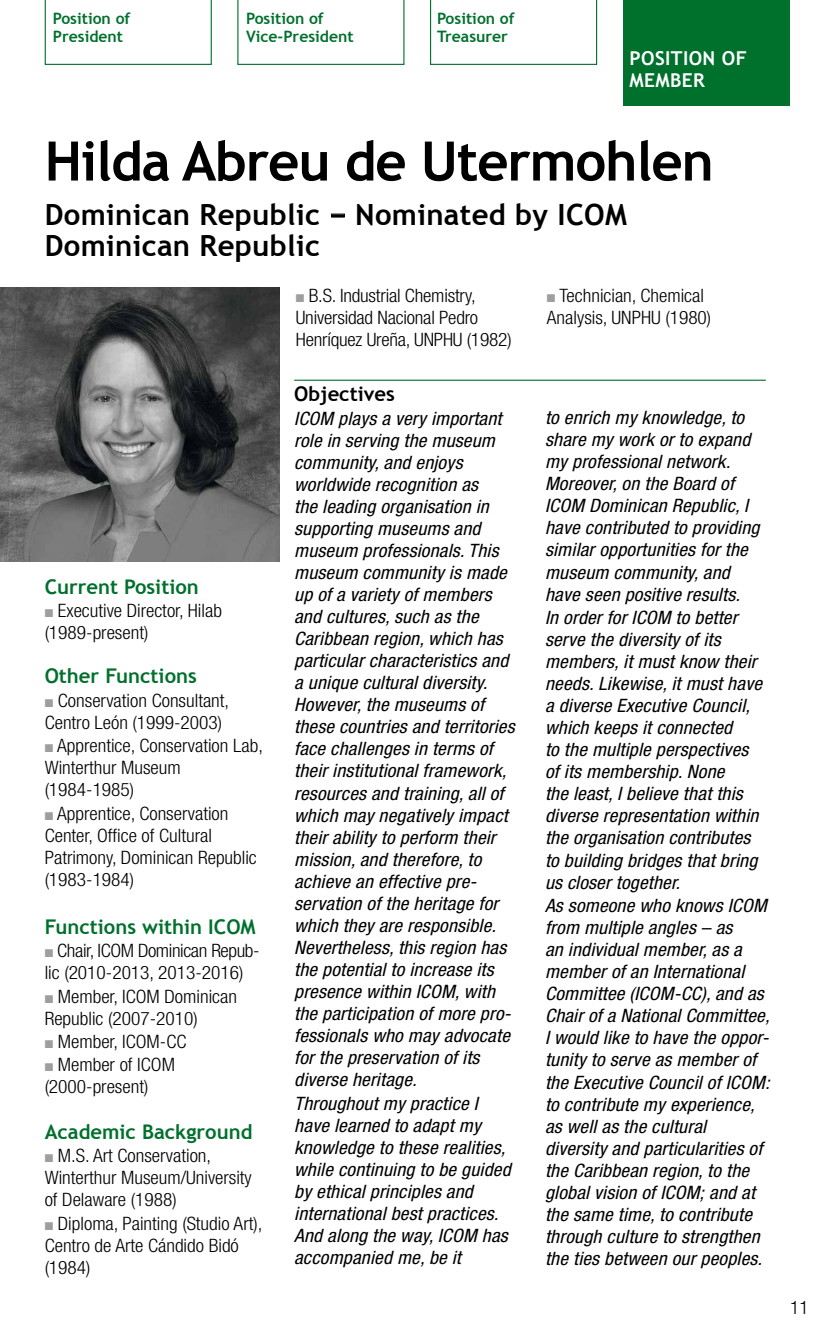
<style>
.page{position:relative;width:830px;height:1340px;background:#fff}
.page>*{position:absolute;margin:0;border:0;box-sizing:border-box;transform-origin:0 0}
.t1{font:700 54.45px "Trebuchet MS";letter-spacing:-.02em;color:#000}
.t2{font:700 29.25px/31.5px "Trebuchet MS";letter-spacing:.01em;color:#000}
.t3{font:700 20.25px "Trebuchet MS";color:#00702d}
.t4{font:700 20.25px "Trebuchet MS";color:#000}
.t5{font:700 19.12px/22.5px "Trebuchet MS";letter-spacing:.02em;color:#fff}
.t6{font:italic condensed 18.45px/22.1px "Helvetica Neue";letter-spacing:.01em;color:#000;scale:1.05 1}
.t7{font:300 condensed 18.45px/22.1px "Helvetica Neue";color:#000;scale:1.05 1}
.t8{font:300 condensed 18.45px/22.1px "Helvetica Neue";letter-spacing:-.02em;color:#000;scale:1.05 1}
.t9{font:700 15.75px/18px "Trebuchet MS";color:#00702d}
.s1{color:#9c9e9f}
</style>
<div class="page">
<svg style="left:45px;top:0;width:167px;height:65px"></svg>
<svg style="left:237px;top:0;width:167px;height:65px"></svg>
<svg style="left:430px;top:0;width:167px;height:65px"></svg>
<img style="left:0;top:287px;width:280px;height:274px">
<div style="left:623px;top:0;width:165px;height:106px;background:#00702d"></div>
<hr style="left:294px;top:379px;width:471px;height:2px;background:#00702d">
<p class="t9" style="left:53px;top:10px;width:79px">Position of<br>President</p>
<p class="t9" style="left:246px;top:10px;width:109px">Position of<br>Vice-President</p>
<p class="t9" style="left:437px;top:10px;width:79px">Position of<br>Treasurer</p>
<p class="t5" style="left:629px;top:47px;width:119px">POSITION OF<br>MEMBER</p>
<h1 class="t1" style="left:45px;top:127px;width:670px">Hilda Abreu de Utermohlen</h1>
<h2 class="t2" style="left:45px;top:198px;width:583px">Dominican Republic − Nominated by ICOM<br>Dominican Republic</h2>
<p class="t3" style="left:45px;top:574px;width:156px">Current Position</p>
<p class="t7" style="left:45px;top:599px;width:170px"><span class="s1">■</span> Executive Director, Hilab (1989-present)</p>
<p class="t3" style="left:45px;top:663px;width:154px">Other Functions</p>
<p class="t7" style="left:45px;top:689px;width:177px"><span class="s1">■</span> Conservation Consultant,<br>Centro León (1999-2003)</p>
<p class="t7" style="left:45px;top:734px;width:209px"><span class="s1">■</span> Apprentice, Conservation Lab,<br>Winterthur Museum (1984-1985)</p>
<p class="t7" style="left:45px;top:802px;width:203px"><span class="s1">■</span> Apprentice, Conservation<br>Center, Office of Cultural<br>Patrimony, Dominican Republic (1983-1984)</p>
<p class="t3" style="left:45px;top:914px;width:212px">Functions within ICOM</p>
<p class="t8" style="left:45px;top:939px;width:206px"><span class="s1">■</span> Chair, ICOM Dominican Repub&shy;lic (2010-2013, 2013-2016)</p>
<p class="t7" style="left:45px;top:985px;width:185px"><span class="s1">■</span> Member, ICOM Dominican<br>Republic (2007-2010)</p>
<p class="t7" style="left:45px;top:1030px;width:136px"><span class="s1">■</span> Member, ICOM-CC</p>
<p class="t7" style="left:45px;top:1053px;width:125px"><span class="s1">■</span> Member of ICOM (2000-present)</p>
<p class="t3" style="left:45px;top:1119px;width:209px">Academic Background</p>
<p class="t7" style="left:45px;top:1144px;width:199px"><span class="s1">■</span> M.S. Art Conservation,<br>Winterthur Museum/University of Delaware (1988)</p>
<p class="t7" style="left:45px;top:1211px;width:209px"><span class="s1">■</span> Diploma, Painting (Studio Art),<br>Centro de Arte Cándido Bidó (1984)</p>
<p class="t7" style="left:296px;top:284px;width:207px"><span class="s1">■</span> B.S. Industrial Chemistry,<br>Universidad Nacional Pedro<br>Henríquez Ureña, UNPHU (1982)</p>
<p class="t7" style="left:546px;top:284px;width:158px"><span class="s1">■</span> Technician, Chemical<br>Analysis, UNPHU (1980)</p>
<p class="t4" style="left:294px;top:381px;width:102px">Objectives</p>
<p class="t6" style="left:294px;top:407px;width:211px">ICOM plays a very important role in serving the museum community, and enjoys worldwide recognition as<br>the leading organisation in supporting museums and museum professionals. This museum community is made up of a variety of members and cultures, such as the<br>Caribbean region, which has particular characteristics and a unique cultural diversity.<br>However, the museums of these countries and territories face challenges in terms of their institutional framework, resources and training, all of which may negatively impact their ability to perform their mission, and therefore, to achieve an effective pre&shy;servation of the heritage for which they are responsible.<br>Nevertheless, this region has the potential to increase its presence within ICOM, with the participation of more pro&shy;fessionals who may advocate for the preservation of its diverse heritage.<br>Throughout my practice I have learned to adapt my knowledge to these realities, while continuing to be guided by ethical principles and international best practices.<br>And along the way, ICOM has accompanied me, be it</p>
<p class="t6" style="left:545px;top:406px;width:215px">to enrich my knowledge, to share my work or to expand my professional network.<br>Moreover, on the Board of<br>ICOM Dominican Republic, I have contributed to providing similar opportunities for the museum community, and<br>have seen positive results.<br>In order for ICOM to better serve the diversity of its members, it must know their needs. Likewise, it must have a diverse Executive Council, which keeps it connected<br>to the multiple perspectives<br>of its membership. None<br>the least, I believe that this diverse representation within the organisation contributes<br>to building bridges that bring us closer together.<br>As someone who knows ICOM from multiple angles – as<br>an individual member, as a member of an International<br>Committee (ICOM-CC), and as<br>Chair of a National Committee,<br>I would like to have the oppor&shy;tunity to serve as member of the Executive Council of ICOM: to contribute my experience, as well as the cultural diversity and particularities of the Caribbean region, to the global vision of ICOM; and at the same time, to contribute through culture to strengthen the ties between our peoples.</p>
<p class="t7" style="left:789px;top:1296px;width:19px">11</p>
</div>
